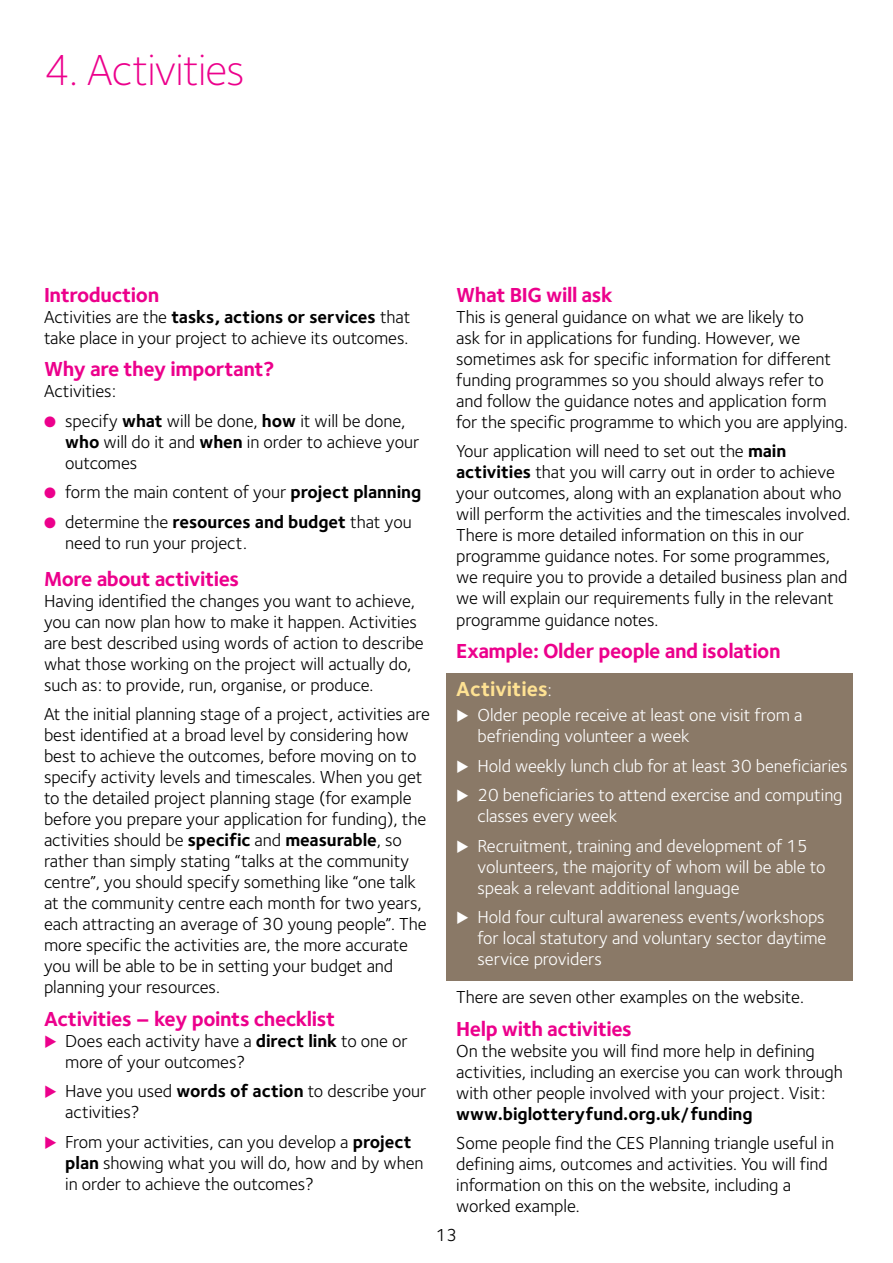
<style>
.page{position:relative;width:893px;height:1263px;background:#fff}
.page>*{position:absolute;margin:0;border:0;box-sizing:border-box;transform-origin:0 0}
.t1{font:300 45px "Foundry Sterling OT2";letter-spacing:-.02em;color:#ec008c}
.t2{font:700 21px/38px "Foundry Sterling OT2";letter-spacing:-.02em;color:#ec008c}
.t3{font:18px/21px "Foundry Sterling OT2";letter-spacing:-.005em;color:#000}
.t4{font:18px/21px "Foundry Sterling OT2";letter-spacing:-.005em;color:#fff}
.t5{font:700 18px "Foundry Sterling OT2";letter-spacing:-.005em;color:#000}
.s1{font-weight:700}
.s2{color:#ec008c}
.s3{color:#ffe293}
.s4{font-weight:400;font-size:18px;color:#fff}
</style>
<div class="page">
<div style="left:446px;top:673px;width:407px;height:307px;background:#8a7967"></div>
<h1 class="t1" style="left:44px;top:38px;width:202px">4. Activities</h1>
<p class="t2" style="left:44px;top:275px;width:117px">Introduction</p>
<p class="t3" style="left:44px;top:305px;width:368px">Activities are the <span class="s1">tasks, actions or services</span> that take place in your project to achieve its outcomes.</p>
<p class="t2" style="left:44px;top:349px;width:232px">Why are they important?</p>
<p class="t3" style="left:44px;top:380px;width:74px">Activities:</p>
<p class="t3" style="left:65px;top:409px;width:356px;text-indent:-21px"><span class="s2">●</span> specify <span class="s1">what</span> will be done, <span class="s1">how</span> it will be done, <span class="s1">who</span> will do it and <span class="s1">when</span> in order to achieve your outcomes</p>
<p class="t3" style="left:44px;top:481px;width:379px"><span class="s2">●</span> form the main content of your <span class="s1">project planning</span></p>
<p class="t3" style="left:65px;top:510px;width:348px;text-indent:-21px"><span class="s2">●</span> determine the <span class="s1">resources and budget</span> that you need to run your project.</p>
<p class="t2" style="left:44px;top:558px;width:197px">More about activities</p>
<p class="t3" style="left:44px;top:589px;width:381px">Having identified the changes you want to achieve, you can now plan how to make it happen. Activities are best described using words of action to describe what those working on the project will actually do, such as: to provide, run, organise, or produce.</p>
<p class="t3" style="left:44px;top:702px;width:387px">At the initial planning stage of a project, activities are best identified at a broad level by considering how best to achieve the outcomes, before moving on to specify activity levels and timescales. When you get to the detailed project planning stage (for example before you prepare your application for funding), the activities should be <span class="s1">specific</span> and <span class="s1">measurable</span>, so rather than simply stating “talks at the community centre”, you should specify something like “one talk at the community centre each month for two years, each attracting an average of 30 young people”. The more specific the activities are, the more accurate you will be able to be in setting your budget and planning your resources.</p>
<p class="t2" style="left:44px;top:998px;width:293px">Activities – key points checklist</p>
<p class="t3" style="left:65px;top:1029px;width:344px">Does each activity have a <span class="s1">direct link</span> to one or more of your outcomes?</p>
<p class="t3" style="left:65px;top:1079px;width:363px">Have you used <span class="s1">words of action</span> to describe your activities?</p>
<p class="t3" style="left:65px;top:1130px;width:360px">From your activities, can you develop a <span class="s1">project plan</span> showing what you will do, how and by when in order to achieve the outcomes?</p>
<p class="t2" style="left:456px;top:275px;width:158px">What BIG will ask</p>
<p class="t3" style="left:456px;top:305px;width:393px">This is general guidance on what we are likely to<br>ask for in applications for funding. However, we sometimes ask for specific information for different funding programmes so you should always refer to and follow the guidance notes and application form for the specific programme to which you are applying.</p>
<p class="t3" style="left:456px;top:440px;width:396px">Your application will need to set out the <span class="s1">main activities</span> that you will carry out in order to achieve your outcomes, along with an explanation about who will perform the activities and the timescales involved.<br>There is more detailed information on this in our programme guidance notes. For some programmes, we require you to provide a detailed business plan and we will explain our requirements fully in the relevant programme guidance notes.</p>
<p class="t2" style="left:456px;top:631px;width:326px">Example: Older people and isolation<br><span class="s3">Activities</span><span class="s4">:</span></p>
<p class="t4" style="left:477px;top:703px;width:326px">Older people receive at least one visit from a befriending volunteer a week</p>
<p class="t4" style="left:477px;top:750px;width:371px;line-height:29.5px">Hold weekly lunch club for at least 30 beneficiaries<br>20 beneficiaries to attend exercise and computing</p>
<p class="t4" style="left:477px;top:800px;width:332px;line-height:29.5px">classes every week<br>Recruitment, training and development of 15</p>
<p class="t4" style="left:477px;top:855px;width:349px">volunteers, the majority of whom will be able to speak a relevant additional language</p>
<p class="t4" style="left:477px;top:905px;width:350px;text-align:justify">Hold four cultural awareness events/workshops for local statutory and voluntary sector daytime service providers</p>
<p class="t3" style="left:456px;top:985px;width:349px">There are seven other examples on the website.</p>
<p class="t2" style="left:456px;top:1008px;width:177px">Help with activities</p>
<p class="t3" style="left:456px;top:1039px;width:388px">On the website you will find more help in defining activities, including an exercise you can work through with other people involved with your project. Visit:</p>
<p class="t5" style="left:456px;top:1099px;width:298px">www.biglotteryfund.org.uk/funding</p>
<p class="t3" style="left:456px;top:1131px;width:379px">Some people find the CES Planning triangle useful in defining aims, outcomes and activities. You will find information on this on the website, including a worked example.</p>
<p class="t3" style="left:436px;top:1223px;width:23px">13</p>
</div>
